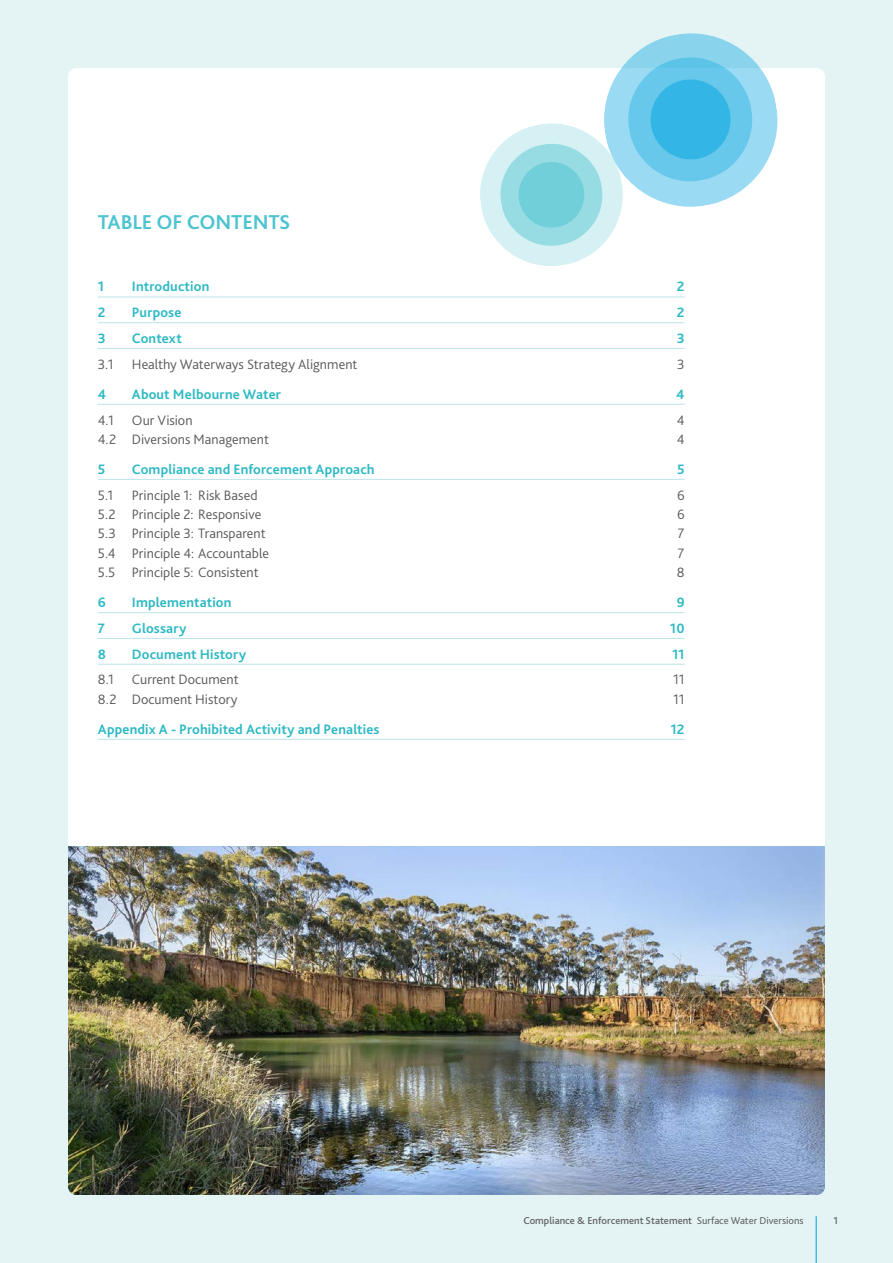
<style>
.page{position:relative;width:893px;height:1263px;background:#e4f4f5}
.page>*{position:absolute;margin:0;border:0;box-sizing:border-box;transform-origin:0 0}
.t1{font:700 21px "Bliss";letter-spacing:-.005em;color:#4dc4cf}
.t2{font:300 14.25px "Bliss";color:#58595b}
.t3{font:700 14.25px "Bliss";letter-spacing:.01em;color:#2db9c3}
.t4{font:500 10.5px "Bliss";color:#636466}
.s1{font-weight:400}
</style>
<div class="page">
<div style="left:68px;top:68px;width:757px;height:1127px;background:#fff;border-radius:9px"></div>
<svg style="left:480px;top:33px;width:298px;height:233px"></svg>
<hr style="left:98px;top:297px;width:587px;height:1px;background:#bce4e9">
<hr style="left:98px;top:322px;width:587px;height:1px;background:#bce4e9">
<hr style="left:98px;top:348px;width:587px;height:1px;background:#bce4e9">
<hr style="left:98px;top:404px;width:587px;height:1px;background:#bce4e9">
<hr style="left:98px;top:479px;width:587px;height:1px;background:#bce4e9">
<hr style="left:98px;top:612px;width:587px;height:1px;background:#bce4e9">
<hr style="left:98px;top:638px;width:587px;height:1px;background:#bce4e9">
<hr style="left:98px;top:664px;width:587px;height:1px;background:#bce4e9">
<hr style="left:98px;top:739px;width:587px;height:1px;background:#bce4e9">
<hr style="left:816px;top:1216px;width:1px;height:47px;background:#00a0dc">
<img style="left:68px;top:846px;width:757px;height:349px">
<h1 class="t1" style="left:98px;top:209px;width:194px">TABLE OF CONTENTS</h1>
<p class="t3" style="left:98px;top:278px;width:8px">1</p>
<p class="t3" style="left:132px;top:278px;width:79px">Introduction</p>
<p class="t3" style="left:677px;top:278px;width:9px">2</p>
<p class="t3" style="left:98px;top:304px;width:9px">2</p>
<p class="t3" style="left:132px;top:304px;width:51px">Purpose</p>
<p class="t3" style="left:677px;top:304px;width:9px">2</p>
<p class="t3" style="left:98px;top:329px;width:9px">3</p>
<p class="t3" style="left:132px;top:329px;width:52px">Context</p>
<p class="t3" style="left:677px;top:329px;width:9px">3</p>
<p class="t2" style="left:98px;top:355px;width:17px">3.1</p>
<p class="t2" style="left:132px;top:355px;width:227px">Healthy Waterways Strategy Alignment</p>
<p class="t2" style="left:677px;top:355px;width:9px">3</p>
<p class="t3" style="left:98px;top:385px;width:10px">4</p>
<p class="t3" style="left:132px;top:385px;width:151px">About Melbourne Water</p>
<p class="t3" style="left:676px;top:385px;width:10px">4</p>
<p class="t2" style="left:98px;top:411px;width:18px">4.1</p>
<p class="t2" style="left:132px;top:411px;width:62px">Our Vision</p>
<p class="t2" style="left:677px;top:411px;width:9px">4</p>
<p class="t2" style="left:98px;top:430px;width:173px">4.2 Diversions Management</p>
<p class="t2" style="left:677px;top:430px;width:9px">4</p>
<p class="t3" style="left:98px;top:460px;width:9px">5</p>
<p class="t3" style="left:132px;top:460px;width:244px">Compliance and Enforcement Approach</p>
<p class="t3" style="left:677px;top:460px;width:9px">5</p>
<p class="t2" style="left:98px;top:486px;width:17px">5.1</p>
<p class="t2" style="left:132px;top:486px;width:127px">Principle 1: Risk Based</p>
<p class="t2" style="left:677px;top:486px;width:9px">6</p>
<p class="t2" style="left:98px;top:505px;width:165px">5.2 Principle 2: Responsive</p>
<p class="t2" style="left:677px;top:505px;width:9px">6</p>
<p class="t2" style="left:98px;top:525px;width:169px">5.3 Principle 3: Transparent</p>
<p class="t2" style="left:678px;top:525px;width:8px">7</p>
<p class="t2" style="left:98px;top:544px;width:173px">5.4 Principle 4: Accountable</p>
<p class="t2" style="left:678px;top:544px;width:8px">7</p>
<p class="t2" style="left:98px;top:564px;width:162px">5.5 Principle 5: Consistent</p>
<p class="t2" style="left:677px;top:564px;width:9px">8</p>
<p class="t3" style="left:98px;top:594px;width:10px">6</p>
<p class="t3" style="left:132px;top:594px;width:101px">Implementation</p>
<p class="t3" style="left:677px;top:594px;width:9px">9</p>
<p class="t3" style="left:98px;top:619px;width:9px">7</p>
<p class="t3" style="left:132px;top:619px;width:56px">Glossary</p>
<p class="t3" style="left:670px;top:619px;width:16px">10</p>
<p class="t3" style="left:98px;top:645px;width:10px">8</p>
<p class="t3" style="left:132px;top:645px;width:116px">Document History</p>
<p class="t3" style="left:672px;top:645px;width:14px">11</p>
<p class="t2" style="left:98px;top:671px;width:142px">8.1 Current Document</p>
<p class="t2" style="left:673px;top:671px;width:13px">11</p>
<p class="t2" style="left:98px;top:690px;width:141px">8.2 Document History</p>
<p class="t2" style="left:673px;top:690px;width:13px">11</p>
<p class="t3" style="left:98px;top:720px;width:283px">Appendix A - Prohibited Activity and Penalties</p>
<p class="t3" style="left:670px;top:720px;width:16px">12</p>
<p class="t4" style="left:523px;top:1214px;width:282px">Compliance &amp; Enforcement Statement <span class="s1">Surface Water Diversions</span></p>
<p class="t4" style="left:833px;top:1214px;width:6px">1</p>
</div>
